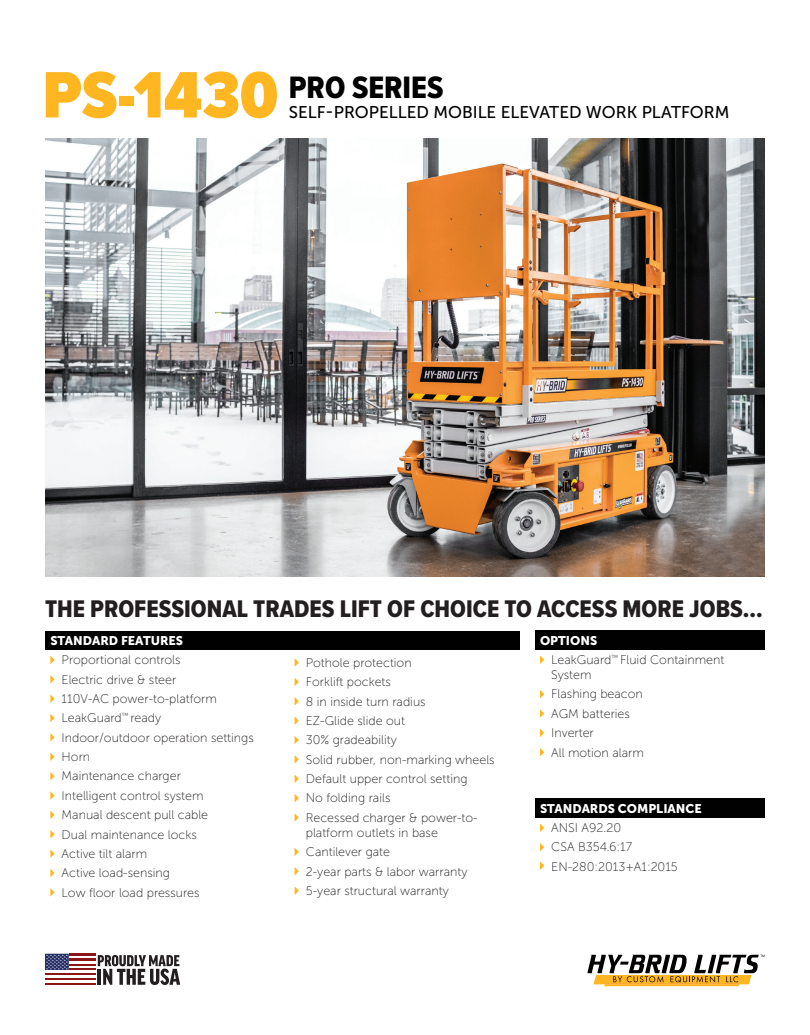
<style>
.page{position:relative;width:810px;height:1035px;background:#fff}
.page>*{position:absolute;margin:0;border:0;box-sizing:border-box;transform-origin:0 0}
.t1{font:900 68px "Proxima Nova Cond";color:#ffb620}
.t2{font:32.12px "Proxima Nova Cond Extrabld";color:#010101}
.t3{font:25px "Proxima Nova Cond Extrabld";color:#231f20}
.t4{font:17px "Museo Sans 500";color:#010101}
.t5{font:12.5px/15px "Museo Sans 100";color:#231f20}
.t6{font:12.5px "Museo Sans 900";color:#fff}
</style>
<div class="page">
<img style="left:45px;top:138px;width:720px;height:439px">
<svg style="left:588px;top:955px;width:177px;height:31px"></svg>
<div style="left:535px;top:630px;width:230px;height:20px;background:#010101"></div>
<svg style="left:540px;top:656px;width:4px;height:8px"></svg>
<svg style="left:540px;top:690px;width:4px;height:8px"></svg>
<svg style="left:540px;top:709px;width:4px;height:9px"></svg>
<svg style="left:540px;top:729px;width:4px;height:8px"></svg>
<svg style="left:540px;top:748px;width:4px;height:8px"></svg>
<div style="left:535px;top:798px;width:230px;height:20px;background:#010101"></div>
<svg style="left:540px;top:824px;width:4px;height:8px"></svg>
<svg style="left:540px;top:843px;width:4px;height:8px"></svg>
<svg style="left:540px;top:861px;width:4px;height:9px"></svg>
<svg style="left:45px;top:954px;width:24px;height:16px"></svg>
<hr style="left:69px;top:968px;width:26px;height:3px;background:#8a1619">
<hr style="left:69px;top:963px;width:26px;height:3px;background:#8a1619">
<hr style="left:69px;top:954px;width:26px;height:2px;background:#8a1619">
<hr style="left:69px;top:959px;width:26px;height:2px;background:#8a1619">
<hr style="left:45px;top:983px;width:50px;height:2px;background:#8a1619">
<hr style="left:45px;top:973px;width:50px;height:2px;background:#8a1619">
<hr style="left:45px;top:978px;width:50px;height:2px;background:#8a1619">
<svg style="left:98px;top:955px;width:82px;height:30px"></svg>
<div style="left:45px;top:631px;width:475px;height:19px;background:#010101"></div>
<svg style="left:50px;top:656px;width:5px;height:8px"></svg>
<svg style="left:50px;top:675px;width:5px;height:9px"></svg>
<svg style="left:50px;top:694px;width:5px;height:9px"></svg>
<svg style="left:50px;top:714px;width:5px;height:8px"></svg>
<svg style="left:50px;top:733px;width:5px;height:9px"></svg>
<svg style="left:50px;top:753px;width:5px;height:8px"></svg>
<svg style="left:50px;top:772px;width:5px;height:8px"></svg>
<svg style="left:50px;top:791px;width:5px;height:9px"></svg>
<svg style="left:50px;top:811px;width:5px;height:8px"></svg>
<svg style="left:50px;top:830px;width:5px;height:9px"></svg>
<svg style="left:50px;top:849px;width:5px;height:9px"></svg>
<svg style="left:50px;top:869px;width:5px;height:8px"></svg>
<svg style="left:50px;top:888px;width:5px;height:9px"></svg>
<svg style="left:295px;top:658px;width:4px;height:9px"></svg>
<svg style="left:295px;top:678px;width:4px;height:8px"></svg>
<svg style="left:295px;top:697px;width:4px;height:8px"></svg>
<svg style="left:295px;top:717px;width:4px;height:8px"></svg>
<svg style="left:295px;top:736px;width:4px;height:8px"></svg>
<svg style="left:295px;top:755px;width:4px;height:8px"></svg>
<svg style="left:295px;top:775px;width:4px;height:8px"></svg>
<svg style="left:295px;top:794px;width:4px;height:8px"></svg>
<svg style="left:295px;top:813px;width:4px;height:9px"></svg>
<svg style="left:295px;top:848px;width:4px;height:8px"></svg>
<svg style="left:295px;top:867px;width:4px;height:8px"></svg>
<svg style="left:295px;top:887px;width:4px;height:8px"></svg>
<p class="t1" style="left:42px;top:45px;width:237px">PS-1430</p>
<p class="t2" style="left:289px;top:63px;width:156px">PRO SERIES</p>
<p class="t4" style="left:289px;top:103px;width:442px">SELF-PROPELLED MOBILE ELEVATED WORK PLATFORM</p>
<p class="t3" style="left:45px;top:591px;width:719px">THE PROFESSIONAL TRADES LIFT OF CHOICE TO ACCESS MORE JOBS...</p>
<p class="t6" style="left:50px;top:633px;width:134px">STANDARD FEATURES</p>
<p class="t5" style="left:62px;top:653px;width:120px">Proportional controls</p>
<p class="t5" style="left:62px;top:672px;width:116px">Electric drive &amp; steer</p>
<p class="t5" style="left:62px;top:691px;width:157px">110V-AC power-to-platform</p>
<p class="t5" style="left:62px;top:711px;width:101px">LeakGuard<sup>™</sup> ready</p>
<p class="t5" style="left:62px;top:730px;width:194px">Indoor/outdoor operation settings</p>
<p class="t5" style="left:62px;top:749px;width:30px">Horn</p>
<p class="t5" style="left:62px;top:769px;width:121px">Maintenance charger</p>
<p class="t5" style="left:62px;top:788px;width:143px">Intelligent control system</p>
<p class="t5" style="left:62px;top:808px;width:148px">Manual descent pull cable</p>
<p class="t5" style="left:62px;top:827px;width:137px">Dual maintenance locks</p>
<p class="t5" style="left:62px;top:846px;width:87px">Active tilt alarm</p>
<p class="t5" style="left:62px;top:866px;width:110px">Active load-sensing</p>
<p class="t5" style="left:62px;top:885px;width:139px">Low floor load pressures</p>
<p class="t6" style="left:540px;top:633px;width:59px">OPTIONS</p>
<p class="t5" style="left:551px;top:652px;width:175px">LeakGuard<sup>™</sup> Fluid Containment<br>System</p>
<p class="t5" style="left:551px;top:687px;width:93px">Flashing beacon</p>
<p class="t5" style="left:551px;top:706px;width:80px">AGM batteries</p>
<p class="t5" style="left:551px;top:725px;width:44px">Inverter</p>
<p class="t5" style="left:551px;top:745px;width:94px">All motion alarm</p>
<p class="t5" style="left:306px;top:655px;width:107px">Pothole protection</p>
<p class="t5" style="left:306px;top:675px;width:87px">Forklift pockets</p>
<p class="t5" style="left:306px;top:694px;width:121px">8 in inside turn radius</p>
<p class="t5" style="left:306px;top:713px;width:101px">EZ-Glide slide out</p>
<p class="t5" style="left:306px;top:733px;width:92px">30% gradeability</p>
<p class="t5" style="left:306px;top:752px;width:190px">Solid rubber, non-marking wheels</p>
<p class="t5" style="left:306px;top:771px;width:163px">Default upper control setting</p>
<p class="t5" style="left:306px;top:791px;width:86px">No folding rails</p>
<p class="t5" style="left:306px;top:810px;width:173px">Recessed charger &amp; power-to&shy;platform outlets in base</p>
<p class="t5" style="left:306px;top:845px;width:86px">Cantilever gate</p>
<p class="t5" style="left:306px;top:864px;width:163px">2-year parts &amp; labor warranty</p>
<p class="t5" style="left:306px;top:883px;width:145px">5-year structural warranty</p>
<p class="t6" style="left:540px;top:801px;width:163px">STANDARDS COMPLIANCE</p>
<p class="t5" style="left:551px;top:820px;width:71px">ANSI A92.20</p>
<p class="t5" style="left:551px;top:840px;width:82px">CSA B354.6:17</p>
<p class="t5" style="left:551px;top:859px;width:128px">EN-280:2013+A1:2015</p>
</div>
